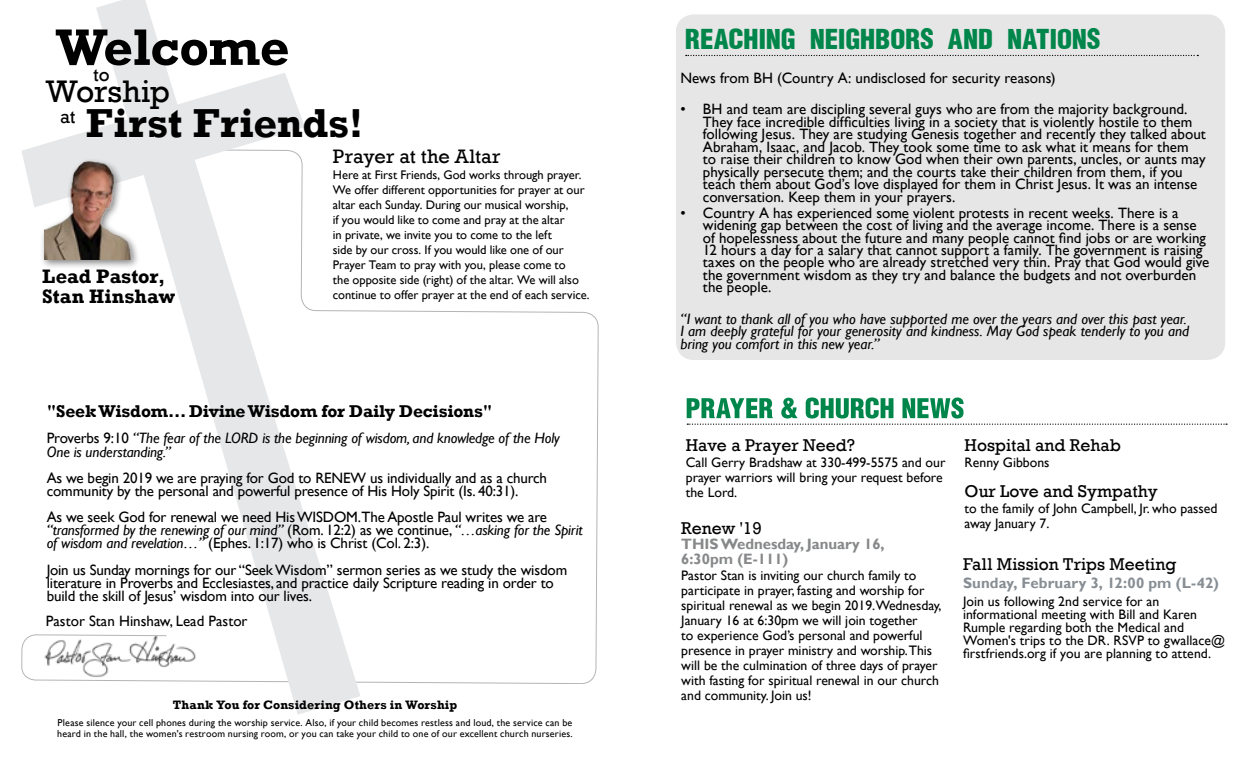
<style>
.page{position:relative;width:1260px;height:765px;background:#fff}
.page>*{position:absolute;margin:0;border:0;box-sizing:border-box;transform-origin:0 0}
.t1{font:700 52.12px "Rockwell";letter-spacing:-.01em;color:#000}
.t2{font:700 41.5px "Rockwell";color:#000}
.t3{font:32px "Rockwell";letter-spacing:-.005em;color:#000}
.t4{font:30px "Helvetica Condensed Black Se";letter-spacing:-.005em;color:#00864a}
.t5{font:700 20px/20px "Rockwell";letter-spacing:.005em;color:#000}
.t6{font:20px "Rockwell";color:#000}
.t7{font:19px "Rockwell";color:#000}
.t8{font:17.5px "Rockwell";color:#000}
.t9{font:700 17.5px "Rockwell";letter-spacing:-.01em;color:#000}
.t10{font:15px/12.5px "Gill Sans";color:#000}
.t11{font:italic 15px/12.5px "Gill Sans";letter-spacing:-.005em;color:#000}
.t12{font:700 15px/15px "Gill Sans";color:#86888a}
.t13{font:700 15px "Gill Sans";letter-spacing:.005em;color:#878e94}
.t14{font:13.75px/15px "Gill Sans";color:#000}
.t15{font:12.5px/15px "Gill Sans";letter-spacing:-.005em;color:#000}
.t16{font:700 12.5px "Rockwell";letter-spacing:.015em;color:#000}
.t17{font:10px/11.2px "Gill Sans";letter-spacing:.015em;color:#000}
.s1{font-style:normal}
.s2{font-style:italic}
</style>
<div class="page">
<svg style="left:22px;top:310px;width:577px;height:374px"></svg>
<svg style="left:22px;top:129px;width:74px;height:78px"></svg>
<svg style="left:96px;top:0;width:264px;height:715px"></svg>
<div style="left:40px;top:158px;width:100px;height:111px;background:#000;opacity:.5"></div>
<img style="left:44px;top:153px;width:91px;height:106px">
<div style="left:676px;top:14px;width:549px;height:346px;background:#e6e6e6;border-radius:18px"></div>
<svg style="left:686px;top:55px;width:512px;height:1px"></svg>
<svg style="left:687px;top:397px;width:540px;height:28px"></svg>
<h1 class="t1" style="left:56px;top:16px;width:235px">Welcome</h1>
<p class="t7" style="left:93px;top:64px;width:18px">to</p>
<h3 class="t3" style="left:46px;top:72px;width:126px">Worship</h3>
<h2 class="t2" style="left:60px;top:98px;width:305px"><sup>at</sup> First Friends!</h2>
<h3 class="t5" style="left:42px;top:266px;width:134px">Lead Pastor,<br>Stan Hinshaw</h3>
<h3 class="t6" style="left:333px;top:145px;width:169px">Prayer at the Altar</h3>
<p class="t15" style="left:333px;top:167px;width:258px">Here at First Friends, God works through prayer.<br>We offer different opportunities for prayer at our altar each Sunday. During our musical worship,<br>if you would like to come and pray at the altar<br>in private, we invite you to come to the left<br>side by our cross. If you would like one of our Prayer Team to pray with you, please come to<br>the opposite side (right) of the altar. We will also continue to offer prayer at the end of each service.</p>
<p class="t9" style="left:47px;top:401px;width:447px">"Seek Wisdom... Divine Wisdom for Daily Decisions"</p>
<p class="t11" style="left:47px;top:432px;width:514px;line-height:13.1px"><span class="s1">Proverbs 9:10</span> “The fear of the LORD is the beginning of wisdom, and knowledge of the Holy<br>One is understanding.”</p>
<p class="t10" style="left:47px;top:472px;width:502px;line-height:13.1px">As we begin 2019 we are praying for God to RENEW us individually and as a church community by the personal and powerful presence of His Holy Spirit (Is. 40:31).</p>
<p class="t10" style="left:47px;top:511px;width:537px;line-height:13.1px">As we seek God for renewal we need His WISDOM.The Apostle Paul writes we are <span class="s2">“transformed by the renewing of our mind”</span> (Rom. 12:2) as we continue, <span class="s2">“…asking for the Spirit of wisdom and revelation…”</span> (Ephes. 1:17) who is Christ (Col. 2:3).</p>
<p class="t10" style="left:47px;top:563px;width:522px;line-height:13.1px">Join us Sunday mornings for our “Seek Wisdom” sermon series as we study the wisdom literature in Proverbs and Ecclesiastes, and practice daily Scripture reading in order to build the skill of Jesus’ wisdom into our lives.</p>
<p class="t10" style="left:46px;top:615px;width:203px">Pastor Stan Hinshaw, Lead Pastor</p>
<p class="t16" style="left:173px;top:697px;width:286px">Thank You for Considering Others in Worship</p>
<p class="t17" style="left:57px;top:717px;width:517px">Please silence your cell phones during the worship service. Also, if your child becomes restless and loud, the service can be heard in the hall, the women's restroom nursing room, or you can take your child to one of our excellent church nurseries.</p>
<h3 class="t4" style="left:685px;top:27px;width:417px">REACHING NEIGHBORS AND NATIONS</h3>
<p class="t10" style="left:680px;top:72px;width:377px">News from BH (Country A: undisclosed for security reasons)</p>
<p class="t10" style="left:703px;top:103px;width:505px;text-indent:-22px">• BH and team are discipling several guys who are from the majority background.<br>They face incredible difficulties living in a society that is violently hostile to them following Jesus. They are studying Genesis together and recently they talked about Abraham, Isaac, and Jacob. They took some time to ask what it means for them<br>to raise their children to know God when their own parents, uncles, or aunts may physically persecute them; and the courts take their children from them, if you teach them about God’s love displayed for them in Christ Jesus. It was an intense conversation. Keep them in your prayers.</p>
<p class="t10" style="left:703px;top:206px;width:508px;text-indent:-22px">• Country A has experienced some violent protests in recent weeks. There is a widening gap between the cost of living and the average income. There is a sense of hopelessness about the future and many people cannot find jobs or are working 12 hours a day for a salary that cannot support a family. The government is raising taxes on the people who are already stretched very thin. Pray that God would give the government wisdom as they try and balance the budgets and not overburden the people.</p>
<p class="t11" style="left:680px;top:313px;width:510px">“I want to thank all of you who have supported me over the years and over this past year.<br>I am deeply grateful for your generosity and kindness. May God speak tenderly to you and bring you comfort in this new year.”</p>
<p class="t8" style="left:686px;top:435px;width:171px">Have a Prayer Need?</p>
<p class="t14" style="left:686px;top:455px;width:261px">Call Gerry Bradshaw at 330-499-5575 and our prayer warriors will bring your request before the Lord.</p>
<p class="t8" style="left:681px;top:518px;width:82px">Renew '19</p>
<p class="t12" style="left:681px;top:536px;width:205px">THIS Wednesday, January 16,<br>6:30pm (E-111)</p>
<p class="t14" style="left:681px;top:568px;width:262px">Pastor Stan is inviting our church family to participate in prayer, fasting and worship for spiritual renewal as we begin 2019.Wednesday, January 16 at 6:30pm we will join together<br>to experience God’s personal and powerful presence in prayer ministry and worship.This will be the culmination of three days of prayer with fasting for spiritual renewal in our church and community. Join us!</p>
<p class="t8" style="left:965px;top:435px;width:158px">Hospital and Rehab</p>
<p class="t14" style="left:965px;top:455px;width:86px">Renny Gibbons</p>
<p class="t8" style="left:965px;top:481px;width:194px">Our Love and Sympathy</p>
<p class="t14" style="left:965px;top:501px;width:254px">to the family of John Campbell, Jr. who passed away January 7.</p>
<p class="t8" style="left:963px;top:554px;width:215px">Fall Mission Trips Meeting</p>
<p class="t13" style="left:963px;top:574px;width:257px">Sunday, February 3, 12:00 pm (L-42)</p>
<p class="t14" style="left:963px;top:595px;width:264px;line-height:13.1px">Join us following 2nd service for an informational meeting with Bill and Karen Rumple regarding both the Medical and Women's trips to the DR. RSVP to gwallace@ firstfriends.org if you are planning to attend.</p>
</div>
